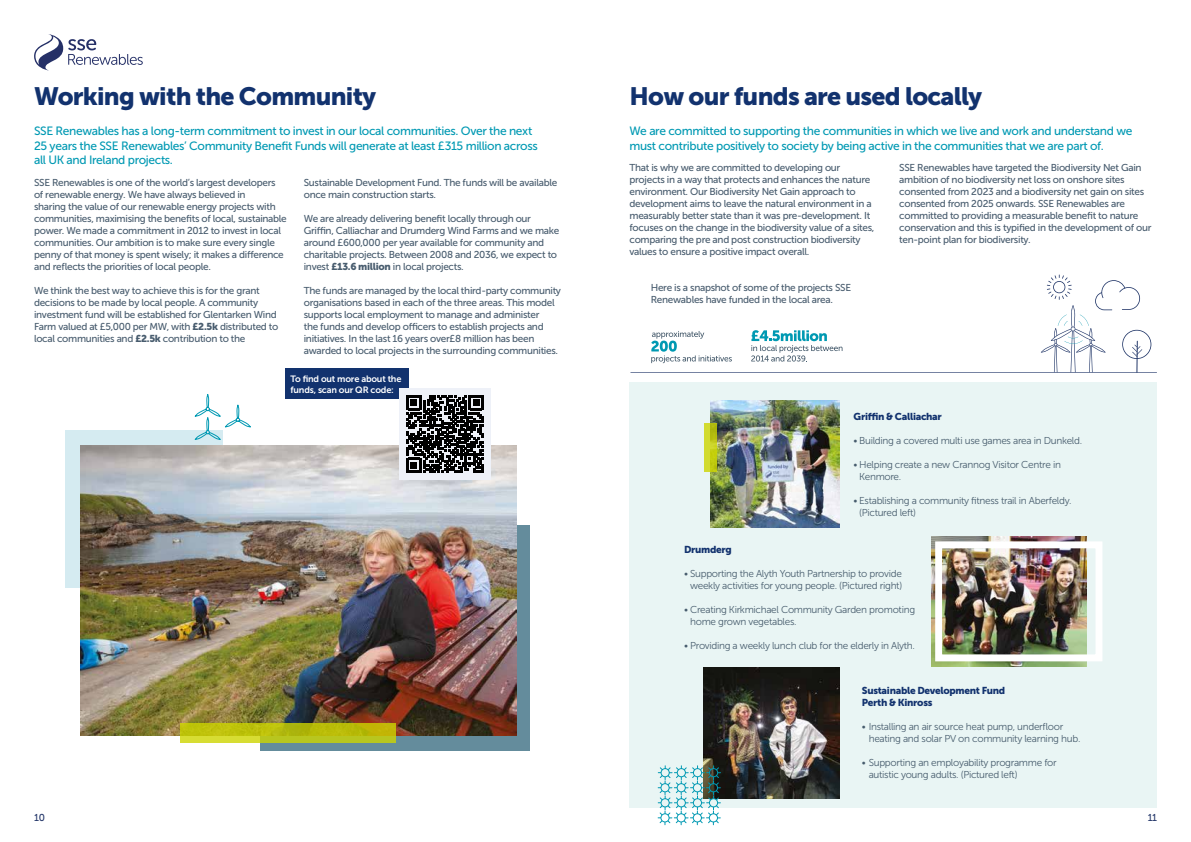
<style>
.page{position:relative;width:1191px;height:842px;background:#fff}
.page>*{position:absolute;margin:0;border:0;box-sizing:border-box;transform-origin:0 0}
.t1{font:25px "Museo Sans 900";letter-spacing:-.03em;color:#12326e}
.t2{font:12px/14.4px "Museo Sans 500";letter-spacing:-.03em;color:#0099b3}
.t3{font:10px/12px "Museo Sans 500";letter-spacing:-.03em;color:#485c6e}
.t4{font:10px/12px "Museo Sans 300";letter-spacing:-.03em;color:#475c6d}
.t5{font:10px/12px "Museo Sans 900";letter-spacing:-.03em;color:#12326e}
.t6{font:10px "Museo Sans 500";color:#223568}
.t7{font:9.1px/11px "Museo Sans 700";letter-spacing:-.02em;color:#fff}
.s1{font-family:"Museo Sans 900"}
</style>
<div class="page">
<svg style="left:34px;top:34px;width:109px;height:37px"></svg>
<div style="left:65px;top:431px;width:158px;height:157px;background:#d5ebf1"></div>
<div style="left:261px;top:525px;width:269px;height:225px;background:#648c9c"></div>
<img style="left:80px;top:445px;width:436px;height:290px">
<div style="left:285px;top:368px;width:124px;height:31px;background:#12326e"></div>
<div style="left:399px;top:388px;width:92px;height:92px;background:#eef1f8"></div>
<svg style="left:406px;top:396px;width:77px;height:76px"></svg>
<svg style="left:195px;top:394px;width:56px;height:46px"></svg>
<svg style="left:180px;top:723px;width:215px;height:20px;background:#bdc213"></svg>
<div style="left:629px;top:383px;width:528px;height:425px;background:#e9f5f4"></div>
<img style="left:710px;top:400px;width:129px;height:127px">
<svg style="left:704px;top:423px;width:12px;height:48px"></svg>
<img style="left:931px;top:537px;width:155px;height:130px">
<div style="left:935px;top:541px;width:167px;height:120px;border:7px solid #fff"></div>
<svg style="left:630px;top:275px;width:527px;height:98px"></svg>
<img style="left:704px;top:667px;width:135px;height:131px">
<svg style="left:657px;top:765px;width:64px;height:60px"></svg>
<h1 class="t1" style="left:34px;top:82px;width:343px">Working with the Community</h1>
<h1 class="t1" style="left:629px;top:82px;width:354px">How our funds are used locally</h1>
<p class="t2" style="left:34px;top:124px;width:505px">SSE Renewables has a long-term commitment to invest in our local communities. Over the next<br>25 years the SSE Renewables’ Community Benefit Funds will generate at least £315 million across all UK and Ireland projects.</p>
<p class="t2" style="left:629px;top:124px;width:504px">We are committed to supporting the communities in which we live and work and understand we must contribute positively to society by being active in the communities that we are part of.</p>
<p class="t3" style="left:34px;top:176px;width:254px">SSE Renewables is one of the world’s largest developers of renewable energy. We have always believed in<br>sharing the value of our renewable energy projects with communities, maximising the benefits of local, sustainable power. We made a commitment in 2012 to invest in local communities. Our ambition is to make sure every single penny of that money is spent wisely; it makes a difference and reflects the priorities of local people.</p>
<p class="t3" style="left:34px;top:284px;width:246px">We think the best way to achieve this is for the grant decisions to be made by local people. A community investment fund will be established for Glentarken Wind Farm valued at £5,000 per MW, with <span class="s1">£2.5k</span> distributed to local communities and <span class="s1">£2.5k</span> contribution to the</p>
<p class="t3" style="left:629px;top:162px;width:246px">That is why we are committed to developing our projects in a way that protects and enhances the nature environment. Our Biodiversity Net Gain approach to development aims to leave the natural environment in a measurably better state than it was pre-development. It focuses on the change in the biodiversity value of a sites, comparing the pre and post construction biodiversity values to ensure a positive impact overall.</p>
<p class="t3" style="left:899px;top:162px;width:254px">SSE Renewables have targeted the Biodiversity Net Gain ambition of no biodiversity net loss on onshore sites consented from 2023 and a biodiversity net gain on sites consented from 2025 onwards. SSE Renewables are committed to providing a measurable benefit to nature conservation and this is typified in the development of our ten-point plan for biodiversity.</p>
<p class="t3" style="left:304px;top:176px;width:255px">Sustainable Development Fund. The funds will be available once main construction starts.</p>
<p class="t3" style="left:304px;top:212px;width:257px">We are already delivering benefit locally through our Griffin, Calliachar and Drumderg Wind Farms and we make around £600,000 per year available for community and charitable projects. Between 2008 and 2036, we expect to invest <span class="s1">£13.6 million</span> in local projects.</p>
<p class="t3" style="left:304px;top:284px;width:259px">The funds are managed by the local third-party community organisations based in each of the three areas. This model supports local employment to manage and administer<br>the funds and develop officers to establish projects and initiatives. In the last 16 years over£8 million has been awarded to local projects in the surrounding communities.</p>
<p class="t3" style="left:651px;top:282px;width:202px">Here is a snapshot of some of the projects SSE<br>Renewables have funded in the local area.</p>
<p class="t7" style="left:290px;top:373px;width:112px">To find out more about the funds, scan our QR code:</p>
<p class="t5" style="left:853px;top:410px;width:90px">Griffin &amp; Calliachar</p>
<p class="t4" style="left:853px;top:434px;width:230px">• Building a covered multi use games area in Dunkeld.</p>
<p class="t4" style="left:859px;top:458px;width:203px;text-indent:-6px">• Helping create a new Crannog Visitor Centre in<br>Kenmore.</p>
<p class="t4" style="left:859px;top:494px;width:214px;text-indent:-6px">• Establishing a community fitness trail in Aberfeldy. (Pictured left)</p>
<p class="t5" style="left:684px;top:543px;width:49px">Drumderg</p>
<p class="t4" style="left:684px;top:567px;width:220px;text-align:right">• Supporting the Alyth Youth Partnership to provide weekly activities for young people. (Pictured right)</p>
<p class="t4" style="left:690px;top:603px;width:226px;text-indent:-6px">• Creating Kirkmichael Community Garden promoting home grown vegetables.</p>
<p class="t4" style="left:684px;top:639px;width:232px">• Providing a weekly lunch club for the elderly in Alyth.</p>
<p class="t5" style="left:862px;top:685px;width:145px">Sustainable Development Fund<br>Perth &amp; Kinross</p>
<p class="t4" style="left:868px;top:721px;width:213px;text-indent:-7px">• Installing an air source heat pump, underfloor heating and solar PV on community learning hub.</p>
<p class="t4" style="left:868px;top:757px;width:189px;text-indent:-7px">• Supporting an employability programme for autistic young adults. (Pictured left)</p>
<p class="t6" style="left:34px;top:812px;width:12px">10</p>
<p class="t6" style="left:1147px;top:812px;width:11px">11</p>
</div>
